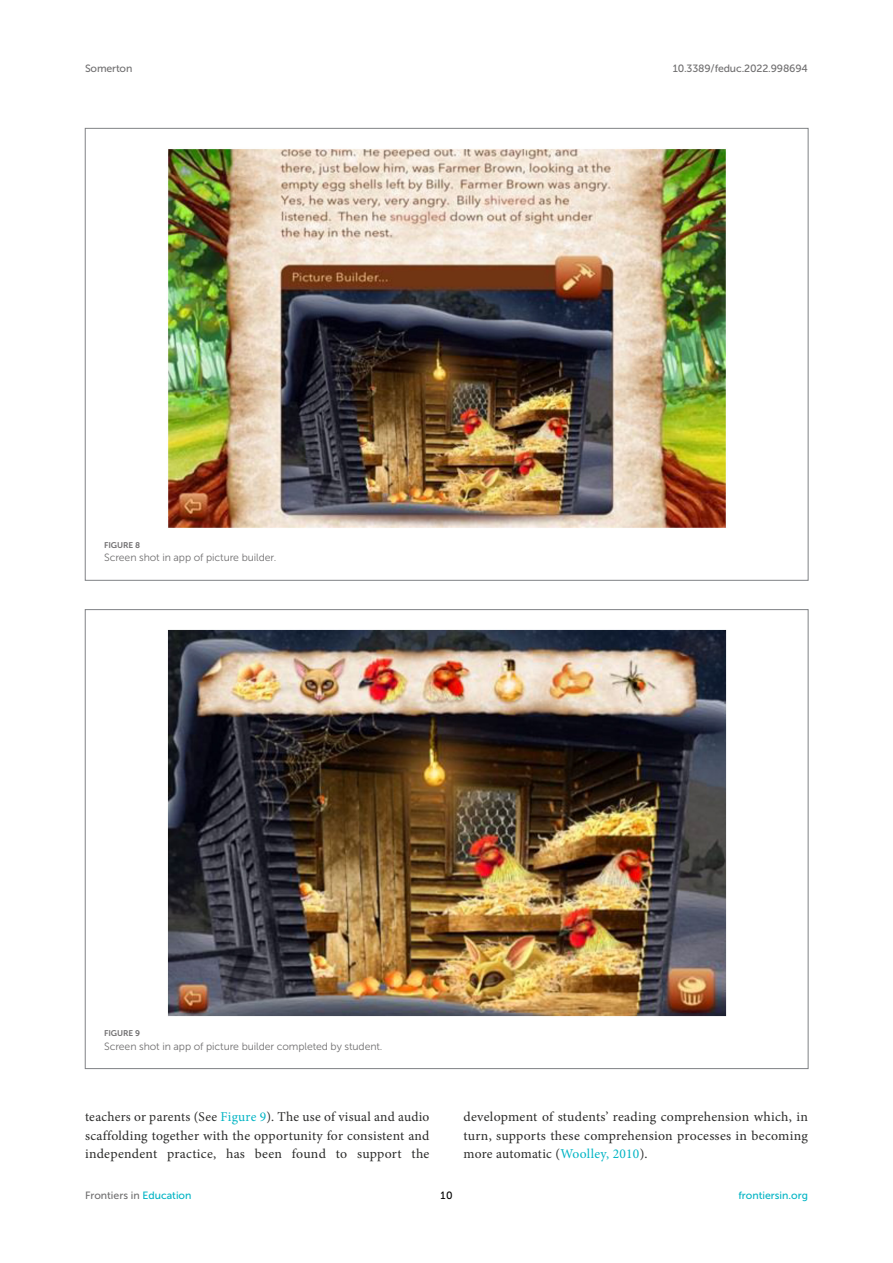
<style>
.page{position:relative;width:893px;height:1263px;background:#fff}
.page>*{position:absolute;margin:0;border:0;box-sizing:border-box;transform-origin:0 0}
.TEXT{font:13.5px/18.8px "Minion Pro";letter-spacing:.02em;color:#2b2b2a;text-align:justify}
.FIG_LEG{font:10.5px "Museo Sans 300";letter-spacing:-.01em;color:#706f70}
.t1{font:10.5px "Museo Sans 500";letter-spacing:-.015em;color:#706f70}
.t2{font:10.5px "Museo Sans 500";color:#00b4c4}
.t3{font:10.5px "Museo Sans 500";color:#000}
.FIG_HD{font:8.25px "Museo Sans 700";letter-spacing:-.01em;color:#706f70}
.s1{color:#00b4c4}
</style>
<div class="page">
<img style="left:168px;top:149px;width:558px;height:379px">
<img style="left:167px;top:629px;width:560px;height:388px">
<p class="t1" style="left:85px;top:63px;width:49px">Somerton</p>
<p class="t1" style="left:673px;top:63px;width:137px">10.3389/feduc.2022.998694</p>
<p class="FIG_HD" style="left:104px;top:540px;width:37px">FIGURE 8</p>
<p class="FIG_LEG" style="left:104px;top:552px;width:174px">Screen shot in app of picture builder.</p>
<p class="FIG_HD" style="left:104px;top:1029px;width:37px">FIGURE 9</p>
<p class="FIG_LEG" style="left:104px;top:1040px;width:280px">Screen shot in app of picture builder completed by student.</p>
<p class="TEXT" style="left:85px;top:1107px;width:346px">teachers or parents (See <span class="s1">Figure 9</span>). The use of visual and audio scaffolding together with the opportunity for consistent and independent practice, has been found to support the</p>
<p class="TEXT" style="left:463px;top:1107px;width:346px">development of students’ reading comprehension which, in turn, supports these comprehension processes in becoming more automatic (<span class="s1">Woolley, 2010</span>).</p>
<p class="t1" style="left:85px;top:1190px;width:108px">Frontiers in <span class="s1">Education</span></p>
<p class="t3" style="left:440px;top:1190px;width:14px">10</p>
<p class="t2" style="left:738px;top:1190px;width:71px">frontiersin.org</p>
</div>
